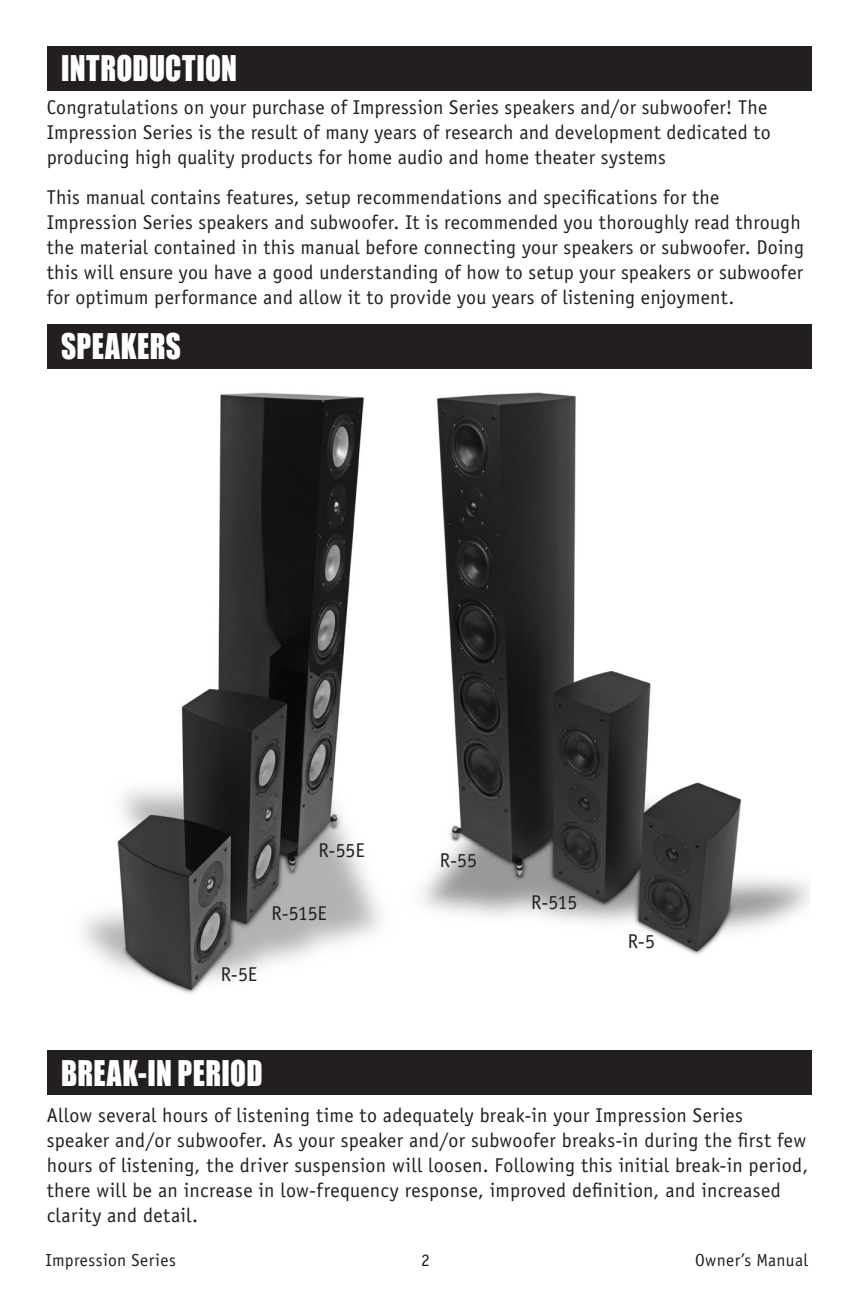
<style>
.page{position:relative;width:855px;height:1305px;background:#fff}
.page>*{position:absolute;margin:0;border:0;box-sizing:border-box;transform-origin:0 0}
.Main_Headings{font:32.5px "Impact";letter-spacing:.015em;color:#fff;scale:.9 1}
.Manual_Text{font:20px/25px "Officina Sans";letter-spacing:.01em;color:#231f20}
.Dimensions{font:20px "Officina Sans";letter-spacing:-.01em;color:#231f20}
.t1{font:17.5px "Officina Sans";letter-spacing:.02em;color:#231f20}
</style>
<div class="page">
<img style="left:82px;top:392px;width:729px;height:602px">
<div style="left:47px;top:1050px;width:765px;height:45px;background:#231f20"></div>
<div style="left:47px;top:46px;width:765px;height:45px;background:#231f20"></div>
<div style="left:47px;top:324px;width:765px;height:45px;background:#231f20"></div>
<p class="Main_Headings" style="left:61px;top:43px;width:197px">INTRODUCTION</p>
<p class="Manual_Text" style="left:47px;top:94px;width:726px">Congratulations on your purchase of Impression Series speakers and/or subwoofer! The<br>Impression Series is the result of many years of research and development dedicated to producing high quality products for home audio and home theater systems</p>
<p class="Manual_Text" style="left:47px;top:184px;width:759px">This manual contains features, setup recommendations and specifications for the Impression Series speakers and subwoofer. It is recommended you thoroughly read through the material contained in this manual before connecting your speakers or subwoofer. Doing this will ensure you have a good understanding of how to setup your speakers or subwoofer for optimum performance and allow it to provide you years of listening enjoyment.</p>
<p class="Main_Headings" style="left:61px;top:321px;width:135px">SPEAKERS</p>
<p class="Dimensions" style="left:318px;top:838px;width:48px">R-55E</p>
<p class="Dimensions" style="left:272px;top:902px;width:57px">R-515E</p>
<p class="Dimensions" style="left:221px;top:962px;width:38px">R-5E</p>
<p class="Dimensions" style="left:440px;top:849px;width:39px">R-55</p>
<p class="Dimensions" style="left:531px;top:891px;width:48px">R-515</p>
<p class="Dimensions" style="left:628px;top:930px;width:29px">R-5</p>
<p class="Main_Headings" style="left:61px;top:1048px;width:225px">BREAK-IN PERIOD</p>
<p class="Manual_Text" style="left:47px;top:1102px;width:763px">Allow several hours of listening time to adequately break-in your Impression Series speaker and/or subwoofer. As your speaker and/or subwoofer breaks-in during the first few hours of listening, the driver suspension will loosen. Following this initial break-in period, there will be an increase in low-frequency response, improved definition, and increased clarity and detail.</p>
<p class="t1" style="left:45px;top:1250px;width:132px">Impression Series</p>
<p class="t1" style="left:421px;top:1250px;width:10px">2</p>
<p class="t1" style="left:695px;top:1250px;width:114px">Owner’s Manual</p>
</div>
